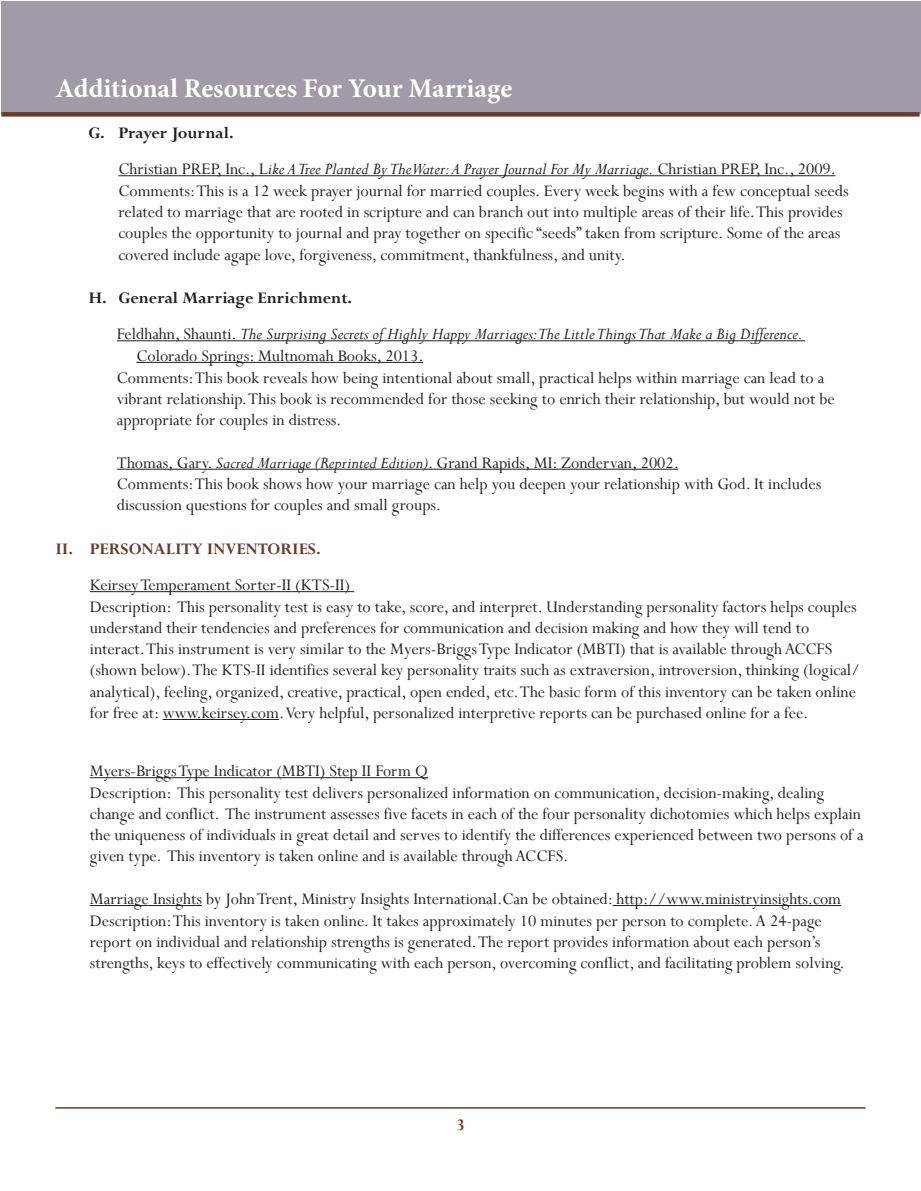
<style>
.page{position:relative;width:921px;height:1191px;background:#fff}
.page>*{position:absolute;margin:0;border:0;box-sizing:border-box;transform-origin:0 0}
.t1{font:700 27px "Minion Pro";color:#fff}
.Endnote_Text{font:18px/21.3px "Perpetua";color:#231f20}
.Main_Body{font:18px/21.1px "Perpetua";color:#231f20}
.Main_Body-2{font:italic 18px/21.6px "Perpetua";color:#231f20}
.Sub_Headers__A__B__C{font:700 18px "Perpetua";color:#231f20}
.Headers__I__II__III{font:700 18px "Perpetua";color:#683a2a}
.s1{font-style:normal}
.s2{font-style:italic}
</style>
<div class="page">
<div style="left:1px;top:1px;width:919px;height:113px;background:#a29aa7"></div>
<hr style="left:55px;top:1107px;width:810px;height:1px;background:#683a2a">
<div style="left:1px;top:112px;width:918px;height:5px;background:#683a2a"></div>
<hr style="left:118px;top:175px;width:717px;height:1px;background:#231f20">
<hr style="left:117px;top:340px;width:688px;height:1px;background:#231f20">
<hr style="left:136px;top:362px;width:287px;height:1px;background:#231f20">
<hr style="left:117px;top:469px;width:561px;height:1px;background:#231f20">
<hr style="left:90px;top:591px;width:264px;height:1px;background:#231f20">
<hr style="left:163px;top:719px;width:116px;height:1px;background:#231f20">
<hr style="left:90px;top:777px;width:338px;height:1px;background:#231f20">
<hr style="left:90px;top:905px;width:112px;height:1px;background:#231f20">
<hr style="left:612px;top:905px;width:229px;height:1px;background:#231f20">
<h1 class="t1" style="left:55px;top:69px;width:458px">Additional Resources For Your Marriage</h1>
<p class="Sub_Headers__A__B__C" style="left:88px;top:121px;width:147px">G. Prayer Journal.</p>
<p class="Main_Body-2" style="left:118px;top:158px;width:719px"><span class="s1">Christian PREP, Inc., L</span>ike A Tree Planted By The Water: A Prayer Journal For My Marriage. <span class="s1">Christian PREP, Inc., 2009.</span></p>
<p class="Main_Body" style="left:118px;top:180px;width:732px">Comments: This is a 12 week prayer journal for married couples. Every week begins with a few conceptual seeds related to marriage that are rooted in scripture and can branch out into multiple areas of their life. This provides couples the opportunity to journal and pray together on specific “seeds” taken from scripture. Some of the areas covered include agape love, forgiveness, commitment, thankfulness, and unity.</p>
<p class="Sub_Headers__A__B__C" style="left:88px;top:286px;width:265px">H. General Marriage Enrichment.</p>
<p class="Main_Body-2" style="left:136px;top:323px;width:668px;text-indent:-20px"><span class="s1">Feldhahn, Shaunti.</span> The Surprising Secrets of Highly Happy Marriages:The Little Things That Make a Big Difference.<br><span class="s1">Colorado Springs: Multnomah Books, 2013.</span></p>
<p class="Main_Body" style="left:117px;top:367px;width:719px">Comments: This book reveals how being intentional about small, practical helps within marriage can lead to a vibrant relationship. This book is recommended for those seeking to enrich their relationship, but would not be appropriate for couples in distress.</p>
<p class="Main_Body" style="left:117px;top:452px;width:563px">Thomas, Gary. <span class="s2">Sacred Marriage (Reprinted Edition)</span>. Grand Rapids, MI: Zondervan, 2002.</p>
<p class="Main_Body" style="left:117px;top:473px;width:706px">Comments: This book shows how your marriage can help you deepen your relationship with God. It includes discussion questions for couples and small groups.</p>
<p class="Headers__I__II__III" style="left:55px;top:537px;width:267px">II. PERSONALITY INVENTORIES.</p>
<p class="Endnote_Text" style="left:90px;top:574px;width:262px">Keirsey Temperament Sorter-II (KTS-II)</p>
<p class="Endnote_Text" style="left:90px;top:596px;width:772px">Description: This personality test is easy to take, score, and interpret. Understanding personality factors helps couples understand their tendencies and preferences for communication and decision making and how they will tend to interact. This instrument is very similar to the Myers-Briggs Type Indicator (MBTI) that is available through ACCFS (shown below). The KTS-II identifies several key personality traits such as extraversion, introversion, thinking (logical/ analytical), feeling, organized, creative, practical, open ended, etc.The basic form of this inventory can be taken online for free at: www.keirsey.com. Very helpful, personalized interpretive reports can be purchased online for a fee.</p>
<p class="Endnote_Text" style="left:90px;top:760px;width:339px">Myers-Briggs Type Indicator (MBTI) Step II Form Q</p>
<p class="Endnote_Text" style="left:90px;top:782px;width:775px">Description: This personality test delivers personalized information on communication, decision-making, dealing change and conflict. The instrument assesses five facets in each of the four personality dichotomies which helps explain the uniqueness of individuals in great detail and serves to identify the differences experienced between two persons of a given type. This inventory is taken online and is available through ACCFS.</p>
<p class="Endnote_Text" style="left:90px;top:888px;width:753px">Marriage Insights by John Trent, Ministry Insights International.Can be obtained: http://www.ministryinsights.com</p>
<p class="Endnote_Text" style="left:90px;top:910px;width:756px">Description: This inventory is taken online. It takes approximately 10 minutes per person to complete. A 24-page report on individual and relationship strengths is generated. The report provides information about each person’s strengths, keys to effectively communicating with each person, overcoming conflict, and facilitating problem solving.</p>
<p class="Headers__I__II__III" style="left:456px;top:1113px;width:10px">3</p>
</div>
